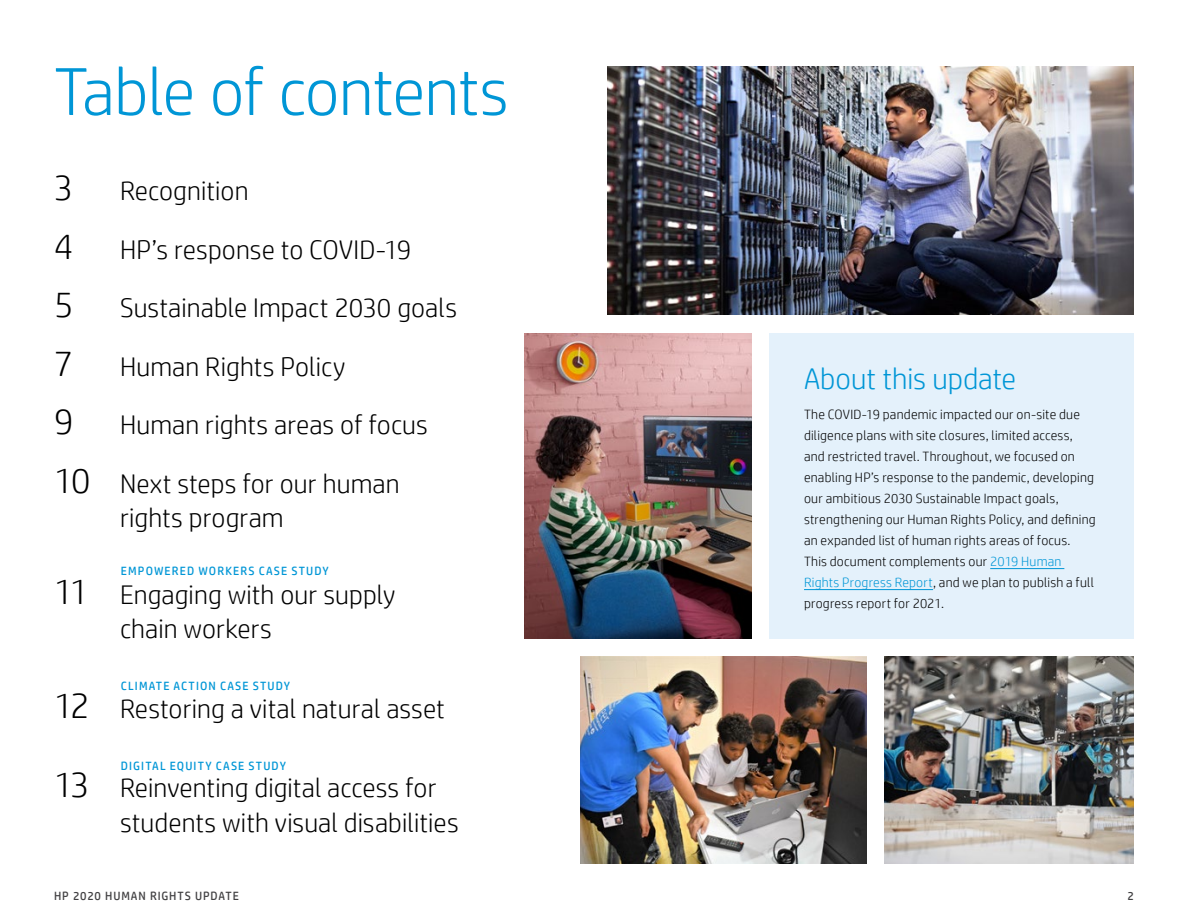
<style>
.page{position:relative;width:1188px;height:918px;background:#fff}
.page>*{position:absolute;margin:0;border:0;box-sizing:border-box;transform-origin:0 0}
.Head_1_Breaker_heads{font:300 67.5px "HP Simplified";letter-spacing:-.02em;color:#0096d6}
.t1{font:300 36px "HP Simplified";color:#000}
.Head_2_31_34{font:300 30px "HP Simplified";color:#0096d6}
.t2{font:300 27px/34.5px "HP Simplified";letter-spacing:.005em;color:#000}
.Body_1_9_14{font:300 13.5px/21px "HP Simplified";letter-spacing:.015em;color:#000}
.Breaker_links{font:12px "HP Simplified";letter-spacing:.095em;color:#0096d6}
.t3{font:12px "HP Simplified";letter-spacing:.075em;color:#414042}
.s1{font-size:36px}
.s2{color:#0096d6}
</style>
<div class="page">
<img style="left:608px;top:67px;width:526px;height:248px">
<img style="left:524px;top:333px;width:228px;height:306px">
<img style="left:580px;top:657px;width:286px;height:207px">
<img style="left:884px;top:657px;width:250px;height:207px">
<div style="left:770px;top:333px;width:364px;height:306px;background:#e4f1fb"></div>
<hr style="left:990px;top:568px;width:74px;height:1px;background:#0096d6">
<hr style="left:804px;top:589px;width:129px;height:1px;background:#0096d6">
<p class="Head_1_Breaker_heads" style="left:54px;top:47px;width:456px">Table of contents</p>
<p class="t1" style="left:54px;top:164px;width:21px">3</p>
<p class="t2" style="left:120px;top:173px;width:130px">Recognition</p>
<p class="t1" style="left:54px;top:223px;width:21px">4</p>
<p class="t2" style="left:120px;top:232px;width:293px">HP’s response to COVID-19</p>
<p class="t1" style="left:54px;top:281px;width:21px">5</p>
<p class="t2" style="left:120px;top:290px;width:339px">Sustainable Impact 2030 goals</p>
<p class="t1" style="left:54px;top:340px;width:21px">7</p>
<p class="t2" style="left:120px;top:349px;width:227px">Human Rights Policy</p>
<p class="t1" style="left:54px;top:398px;width:21px">9</p>
<p class="t2" style="left:120px;top:407px;width:309px">Human rights areas of focus</p>
<p class="t2" style="left:120px;top:466px;width:281px;text-indent:-66px"><span class="s1">10</span> Next steps for our human rights program</p>
<p class="Breaker_links" style="left:121px;top:563px;width:209px">EMPOWERED WORKERS CASE STUDY</p>
<p class="t2" style="left:120px;top:577px;width:277px;text-indent:-66px"><span class="s1">11</span> Engaging with our supply chain workers</p>
<p class="Breaker_links" style="left:121px;top:678px;width:171px">CLIMATE ACTION CASE STUDY</p>
<p class="t2" style="left:54px;top:691px;width:392px"><span class="s1">12</span> Restoring a vital natural asset</p>
<p class="Breaker_links" style="left:121px;top:758px;width:167px">DIGITAL EQUITY CASE STUDY</p>
<p class="t2" style="left:120px;top:770px;width:340px;text-indent:-66px"><span class="s1">13</span> Reinventing digital access for students with visual disabilities</p>
<p class="Head_2_31_34" style="left:804px;top:359px;width:214px">About this update</p>
<p class="Body_1_9_14" style="left:804px;top:403px;width:293px">The COVID-19 pandemic impacted our on-site due diligence plans with site closures, limited access, and restricted travel. Throughout, we focused on enabling HP’s response to the pandemic, developing our ambitious 2030 Sustainable Impact goals, strengthening our Human Rights Policy, and defining an expanded list of human rights areas of focus.<br>This document complements our <span class="s2">2019 Human Rights Progress Report</span>, and we plan to publish a full progress report for 2021.</p>
<p class="t3" style="left:54px;top:888px;width:186px">HP 2020 HUMAN RIGHTS UPDATE</p>
<p class="t3" style="left:1128px;top:888px;width:8px">2</p>
</div>
